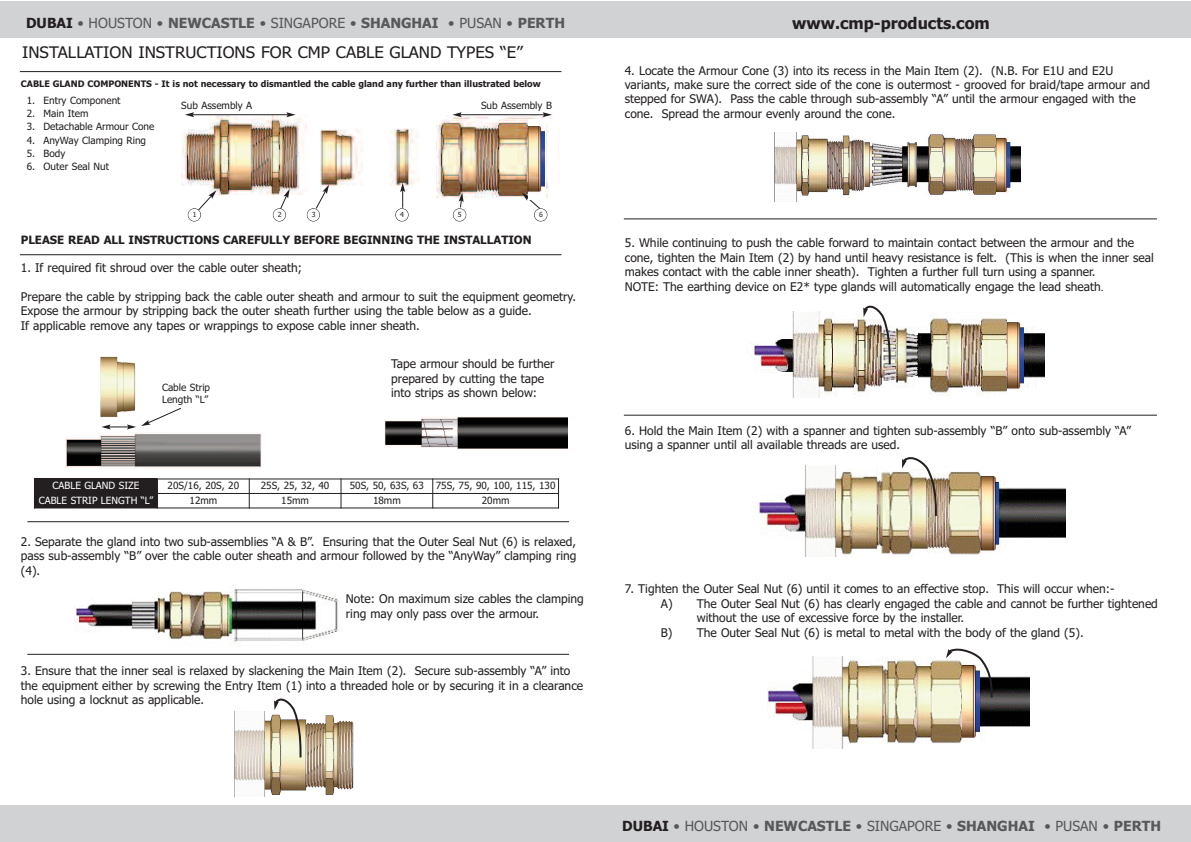
<style>
.page{position:relative;width:1191px;height:842px;background:#fff}
.page>*{position:absolute;margin:0;border:0;box-sizing:border-box;transform-origin:0 0}
.t1{font:16px "Tahoma";color:#231f20;scale:1.05 1}
.t2{font:700 16px "Tahoma";color:#231f20}
.t3{font:14px "Tahoma";color:#57585a}
.t4{font:12px/14.4px "Tahoma";color:#231f20}
.t5{font:700 11.5px "Tahoma";color:#231f20}
.t6{font:10px/12px "Tahoma";color:#231f20}
.t7{font:10px "Tahoma";color:#fff}
.t8{font:700 9px "Tahoma";color:#231f20}
.t9{font:7px "Tahoma";color:#231f20}
.s1{font-weight:700;color:#231f20}
.s2{font-weight:700}
.s3{font-family:"Adobe Caslon Pro"}
</style>
<div class="page">
<hr style="left:20px;top:254px;width:541px;height:1px;background:#231f20">
<hr style="left:20px;top:71px;width:541px;height:1px;background:#231f20">
<div style="left:0;top:1px;width:595px;height:36px;background:#d1d2d4"></div>
<div style="left:595px;top:805px;width:595px;height:37px;background:#d1d2d4"></div>
<div style="left:595px;top:1px;width:595px;height:36px;background:#d1d2d4"></div>
<div style="left:0;top:805px;width:595px;height:37px;background:#d1d2d4"></div>
<img style="left:181px;top:115px;width:378px;height:80px">
<svg style="left:315px;top:185px;width:14px;height:24px"></svg>
<svg style="left:279px;top:189px;width:11px;height:19px"></svg>
<svg style="left:197px;top:190px;width:19px;height:20px"></svg>
<svg style="left:400px;top:183px;width:5px;height:25px"></svg>
<div style="left:307px;top:208px;width:13px;height:13px;border:1px solid #231f20;border-radius:50%"></div>
<div style="left:273px;top:208px;width:13px;height:13px;border:1px solid #231f20;border-radius:50%"></div>
<div style="left:188px;top:208px;width:13px;height:13px;border:1px solid #231f20;border-radius:50%"></div>
<hr style="left:624px;top:218px;width:533px;height:1px;background:#231f20">
<hr style="left:624px;top:415px;width:533px;height:1px;background:#231f20">
<div style="left:395px;top:208px;width:13px;height:13px;border:1px solid #231f20;border-radius:50%"></div>
<img style="left:759px;top:465px;width:306px;height:92px">
<img style="left:774px;top:133px;width:246px;height:68px">
<img style="left:754px;top:311px;width:290px;height:86px">
<img style="left:768px;top:657px;width:261px;height:91px">
<hr style="left:192px;top:114px;width:96px;height:1px;background:#231f20">
<svg style="left:185px;top:112px;width:9px;height:5px"></svg>
<img style="left:286px;top:112px;width:72px;height:59px">
<hr style="left:460px;top:114px;width:84px;height:1px;background:#231f20">
<svg style="left:452px;top:112px;width:10px;height:5px"></svg>
<svg style="left:542px;top:112px;width:10px;height:5px"></svg>
<svg style="left:901px;top:457px;width:37px;height:61px"></svg>
<svg style="left:863px;top:305px;width:28px;height:61px"></svg>
<div style="left:437px;top:119px;width:121px;height:81px;background:#fff"></div>
<img style="left:437px;top:119px;width:112px;height:81px">
<svg style="left:522px;top:193px;width:19px;height:15px"></svg>
<svg style="left:458px;top:193px;width:5px;height:15px"></svg>
<div style="left:534px;top:208px;width:13px;height:13px;border:1px solid #231f20;border-radius:50%"></div>
<div style="left:453px;top:208px;width:13px;height:13px;border:1px solid #231f20;border-radius:50%"></div>
<img style="left:981px;top:468px;width:18px;height:89px">
<img style="left:1007px;top:316px;width:16px;height:80px">
<img style="left:996px;top:133px;width:13px;height:65px">
<img style="left:963px;top:699px;width:16px;height:48px">
<svg style="left:946px;top:648px;width:47px;height:51px"></svg>
<svg style="left:544px;top:119px;width:1px;height:80px"></svg>
<img style="left:528px;top:119px;width:16px;height:80px">
<hr style="left:27px;top:521px;width:542px;height:1px;background:#231f20">
<hr style="left:27px;top:654px;width:542px;height:1px;background:#231f20">
<img style="left:75px;top:589px;width:264px;height:53px">
<img style="left:234px;top:711px;width:120px;height:85px">
<img style="left:385px;top:417px;width:182px;height:33px">
<svg style="left:274px;top:698px;width:28px;height:61px"></svg>
<div style="left:34px;top:478px;width:123px;height:15px;background:#231f20"></div>
<div style="left:34px;top:493px;width:123px;height:15px;background:#231f20"></div>
<hr style="left:157px;top:478px;width:1px;height:30px;background:#231f20">
<hr style="left:249px;top:478px;width:1px;height:30px;background:#231f20">
<hr style="left:340px;top:478px;width:1px;height:30px;background:#231f20">
<hr style="left:432px;top:478px;width:1px;height:30px;background:#231f20">
<hr style="left:558px;top:478px;width:1px;height:30px;background:#231f20">
<hr style="left:34px;top:478px;width:525px;height:1px;background:#231f20">
<hr style="left:34px;top:493px;width:525px;height:1px;background:#231f20">
<hr style="left:34px;top:507px;width:525px;height:1px;background:#231f20">
<img style="left:100px;top:356px;width:35px;height:61px">
<img style="left:65px;top:433px;width:197px;height:35px">
<svg style="left:101px;top:407px;width:80px;height:22px"></svg>
<p class="t3" style="left:26px;top:15px;width:540px"><span class="s1">DUBAI</span> • HOUSTON • <span class="s2">NEWCASTLE</span> • SINGAPORE • <span class="s2">SHANGHAI</span> • PUSAN • <span class="s2">PERTH</span></p>
<h1 class="t2" style="left:792px;top:14px;width:199px">www.cmp-products.com</h1>
<h1 class="t1" style="left:22px;top:43px;width:478px">INSTALLATION INSTRUCTIONS FOR CMP CABLE GLAND TYPES “E”</h1>
<p class="t8" style="left:21px;top:78px;width:521px">CABLE GLAND COMPONENTS - It is not necessary to dismantled the cable gland any further than illustrated below</p>
<p class="t6" style="left:27px;top:94px;width:95px">1. Entry Component</p>
<p class="t6" style="left:27px;top:108px;width:63px">2. Main Item</p>
<p class="t6" style="left:27px;top:121px;width:129px">3. Detachable Armour Cone</p>
<p class="t6" style="left:27px;top:134px;width:121px">4. AnyWay Clamping Ring</p>
<p class="t6" style="left:27px;top:147px;width:40px">5. Body</p>
<p class="t6" style="left:27px;top:161px;width:84px">6. Outer Seal Nut</p>
<p class="t6" style="left:181px;top:100px;width:72px">Sub Assembly A</p>
<p class="t6" style="left:481px;top:100px;width:72px">Sub Assembly B</p>
<p class="t9" style="left:193px;top:211px;width:5px">1</p>
<p class="t9" style="left:278px;top:211px;width:5px">2</p>
<p class="t9" style="left:312px;top:211px;width:5px">3</p>
<p class="t9" style="left:400px;top:211px;width:5px">4</p>
<p class="t9" style="left:458px;top:211px;width:5px">5</p>
<p class="t9" style="left:539px;top:211px;width:5px">6</p>
<p class="t5" style="left:21px;top:234px;width:512px">PLEASE READ ALL INSTRUCTIONS CAREFULLY BEFORE BEGINNING THE INSTALLATION</p>
<p class="t4" style="left:21px;top:261px;width:283px">1. If required fit shroud over the cable outer sheath;</p>
<p class="t4" style="left:21px;top:290px;width:556px">Prepare the cable by stripping back the cable outer sheath and armour to suit the equipment geometry.<br>Expose the armour by stripping back the outer sheath further using the table below as a guide.<br>If applicable remove any tapes or wrappings to expose cable inner sheath.</p>
<p class="t6" style="left:162px;top:381px;width:50px">Cable Strip<br>Length “L”</p>
<p class="t4" style="left:391px;top:357px;width:165px">Tape armour should be further prepared by cutting the tape into strips as shown below:</p>
<p class="t7" style="left:53px;top:480px;width:88px">CABLE GLAND SIZE</p>
<p class="t6" style="left:168px;top:480px;width:73px">20S/16, 20S, 20</p>
<p class="t6" style="left:261px;top:480px;width:70px">25S, 25, 32, 40</p>
<p class="t6" style="left:350px;top:480px;width:207px">50S, 50, 63S, 63 75S, 75, 90, 100, 115, 130</p>
<p class="t7" style="left:39px;top:494px;width:116px">CABLE STRIP LENGTH “L”</p>
<p class="t6" style="left:189px;top:494px;width:29px">12mm</p>
<p class="t6" style="left:281px;top:494px;width:29px">15mm</p>
<p class="t6" style="left:373px;top:494px;width:29px">18mm</p>
<p class="t6" style="left:482px;top:494px;width:29px">20mm</p>
<p class="t4" style="left:21px;top:534px;width:557px;text-align:justify">2. Separate the gland into two sub-assemblies “A &amp; B”. Ensuring that the Outer Seal Nut (6) is relaxed, pass sub-assembly “B” over the cable outer sheath and armour followed by the “AnyWay” clamping ring (4).</p>
<p class="t4" style="left:346px;top:592px;width:239px">Note: On maximum size cables the clamping ring may only pass over the armour.</p>
<p class="t4" style="left:21px;top:664px;width:564px">3. Ensure that the inner seal is relaxed by slackening the Main Item (2). Secure sub-assembly “A” into the equipment either by screwing the Entry Item (1) into a threaded hole or by securing it in a clearance hole using a locknut as applicable.</p>
<p class="t4" style="left:625px;top:63px;width:526px">4. Locate the Armour Cone (3) into its recess in the Main Item (2). (N.B. For E1U and E2U variants, make sure the correct side of the cone is outermost - grooved for braid/tape armour and stepped for SWA). Pass the cable through sub-assembly “A” until the armour engaged with the cone. Spread the armour evenly around the cone.</p>
<p class="t4" style="left:625px;top:236px;width:530px">5. While continuing to push the cable forward to maintain contact between the armour and the cone, tighten the Main Item (2) by hand until heavy resistance is felt. (This is when the inner seal makes contact with the cable inner sheath). Tighten a further full turn using a spanner.<br>NOTE: The earthing device on E2* type glands will automatically engage the lead sheath<span class="s3">.</span></p>
<p class="t4" style="left:625px;top:424px;width:507px">6. Hold the Main Item (2) with a spanner and tighten sub-assembly “B” onto sub-assembly “A” using a spanner until all available threads are used.</p>
<p class="t4" style="left:625px;top:582px;width:491px">7. Tighten the Outer Seal Nut (6) until it comes to an effective stop. This will occur when:-</p>
<p class="t4" style="left:661px;top:596px;width:498px">A) The Outer Seal Nut (6) has clearly engaged the cable and cannot be further tightened</p>
<p class="t4" style="left:697px;top:611px;width:269px">without the use of excessive force by the installer.</p>
<p class="t4" style="left:661px;top:625px;width:424px">B) The Outer Seal Nut (6) is metal to metal with the body of the gland (5).</p>
<p class="t3" style="left:622px;top:818px;width:540px"><span class="s1">DUBAI</span> • HOUSTON • <span class="s2">NEWCASTLE</span> • SINGAPORE • <span class="s2">SHANGHAI</span> • PUSAN • <span class="s2">PERTH</span></p>
</div>
